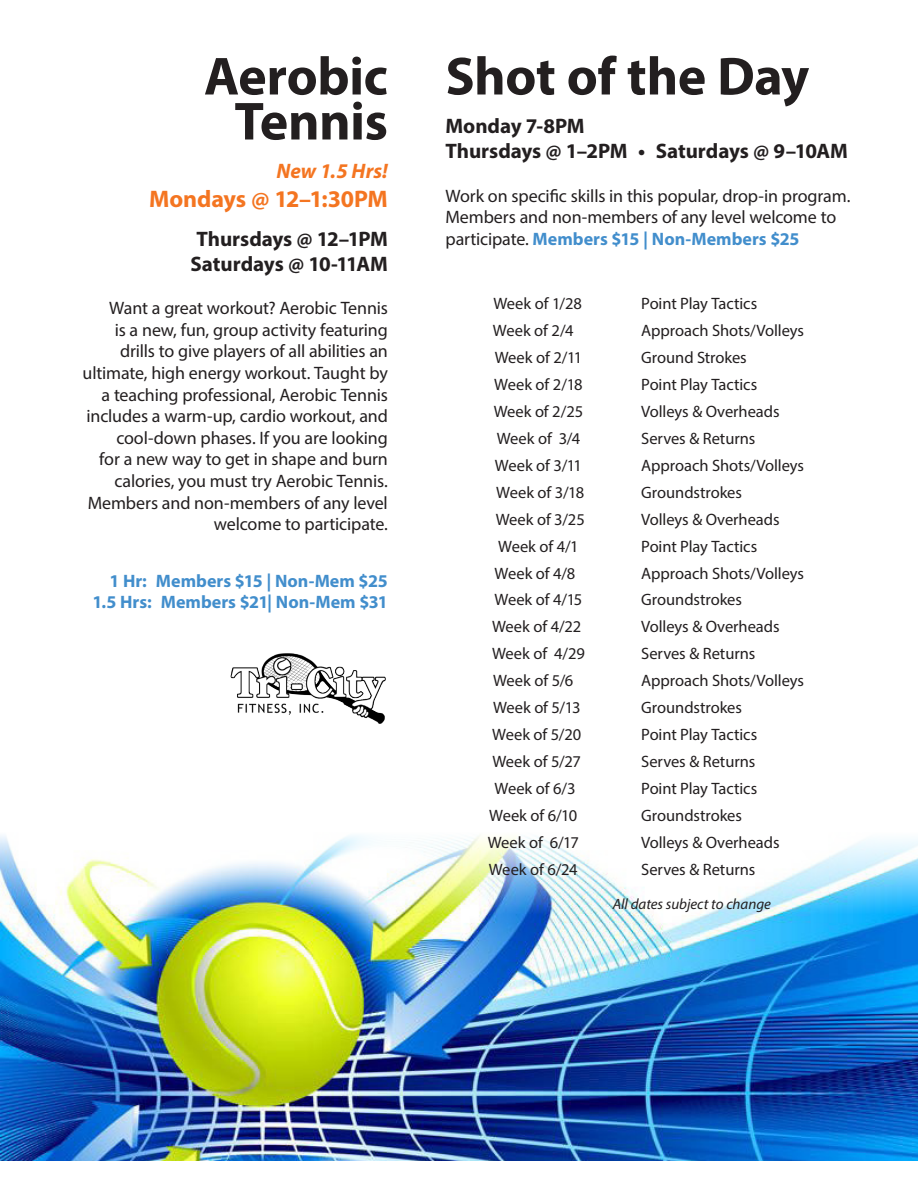
<style>
.page{position:relative;width:918px;height:1188px;background:#fff}
.page>*{position:absolute;margin:0;border:0;box-sizing:border-box;transform-origin:0 0}
.t1{font:700 54px/45px "Myriad Pro";letter-spacing:-.01em;color:#231f20;text-align:center}
.t2{font:700 24px "Myriad Pro";letter-spacing:-.005em;color:#f47521}
.t3{font:700 21px/25.2px "Myriad Pro";letter-spacing:-.005em;color:#231f20}
.t4{font:italic 700 21px "Myriad Pro";color:#f47521}
.t5{font:18px/21.6px "Myriad Pro";letter-spacing:-.01em;color:#231f20}
.t6{font:700 18px "Myriad Pro";color:#428ecc}
.t7{font:16.5px "Myriad Pro";letter-spacing:-.005em;color:#231f20}
.t8{font:italic 15px "Myriad Pro";color:#231f20}
.s1{font-weight:700;color:#428ecc}
</style>
<div class="page">
<img style="left:0;top:835px;width:918px;height:326px">
<img style="left:230px;top:653px;width:156px;height:71px">
<p class="t1" style="left:204px;top:52px;width:185px">Aerobic<br>Tennis</p>
<p class="t4" style="left:276px;top:157px;width:113px">New 1.5 Hrs!</p>
<p class="t2" style="left:149px;top:183px;width:240px">Mondays @ 12–1:30PM</p>
<p class="t3" style="left:191px;top:225px;width:199px">Thursdays @ 12–1PM<br>Saturdays @ 10-11AM</p>
<p class="t5" style="left:83px;top:297px;width:307px;text-align:right">Want a great workout? Aerobic Tennis<br>is a new, fun, group activity featuring drills to give players of all abilities an ultimate, high energy workout. Taught by a teaching professional, Aerobic Tennis includes a warm-up, cardio workout, and cool-down phases. If you are looking<br>for a new way to get in shape and burn calories, you must try Aerobic Tennis.<br>Members and non-members of any level welcome to participate.</p>
<p class="t6" style="left:109px;top:569px;width:280px">1 Hr: Members $15 | Non-Mem $25</p>
<p class="t6" style="left:92px;top:591px;width:297px">1.5 Hrs: Members $21| Non-Mem $31</p>
<p class="t1" style="left:446px;top:52px;width:365px">Shot of the Day</p>
<p class="t3" style="left:446px;top:113px;width:404px">Monday 7-8PM<br>Thursdays @ 1–2PM • Saturdays @ 9–10AM</p>
<p class="t5" style="left:446px;top:184px;width:406px">Work on specific skills in this popular, drop-in program.</p>
<p class="t5" style="left:446px;top:206px;width:392px">Members and non-members of any level welcome to participate. <span class="s1">Members $15 | Non-Members $25</span></p>
<p class="t7" style="left:493px;top:293px;width:90px">Week of 1/28</p>
<p class="t7" style="left:641px;top:293px;width:118px">Point Play Tactics</p>
<p class="t7" style="left:493px;top:320px;width:82px">Week of 2/4</p>
<p class="t7" style="left:641px;top:320px;width:164px">Approach Shots/Volleys</p>
<p class="t7" style="left:495px;top:347px;width:89px">Week of 2/11</p>
<p class="t7" style="left:641px;top:347px;width:107px">Ground Strokes</p>
<p class="t7" style="left:494px;top:374px;width:90px">Week of 2/18</p>
<p class="t7" style="left:641px;top:374px;width:118px">Point Play Tactics</p>
<p class="t7" style="left:494px;top:401px;width:91px">Week of 2/25</p>
<p class="t7" style="left:641px;top:401px;width:140px">Volleys &amp; Overheads</p>
<p class="t7" style="left:497px;top:428px;width:85px">Week of 3/4</p>
<p class="t7" style="left:641px;top:428px;width:115px">Serves &amp; Returns</p>
<p class="t7" style="left:495px;top:455px;width:89px">Week of 3/11</p>
<p class="t7" style="left:641px;top:455px;width:164px">Approach Shots/Volleys</p>
<p class="t7" style="left:496px;top:482px;width:89px">Week of 3/18</p>
<p class="t7" style="left:641px;top:482px;width:102px">Groundstrokes</p>
<p class="t7" style="left:496px;top:509px;width:91px">Week of 3/25</p>
<p class="t7" style="left:641px;top:509px;width:140px">Volleys &amp; Overheads</p>
<p class="t7" style="left:498px;top:536px;width:82px">Week of 4/1</p>
<p class="t7" style="left:641px;top:536px;width:118px">Point Play Tactics</p>
<p class="t7" style="left:495px;top:563px;width:82px">Week of 4/8</p>
<p class="t7" style="left:641px;top:563px;width:164px">Approach Shots/Volleys</p>
<p class="t7" style="left:495px;top:589px;width:89px">Week of 4/15</p>
<p class="t7" style="left:641px;top:589px;width:102px">Groundstrokes</p>
<p class="t7" style="left:492px;top:616px;width:91px">Week of 4/22</p>
<p class="t7" style="left:641px;top:616px;width:140px">Volleys &amp; Overheads</p>
<p class="t7" style="left:492px;top:643px;width:94px">Week of 4/29</p>
<p class="t7" style="left:641px;top:643px;width:115px">Serves &amp; Returns</p>
<p class="t7" style="left:493px;top:670px;width:82px">Week of 5/6</p>
<p class="t7" style="left:641px;top:670px;width:164px">Approach Shots/Volleys</p>
<p class="t7" style="left:493px;top:697px;width:89px">Week of 5/13</p>
<p class="t7" style="left:641px;top:697px;width:102px">Groundstrokes</p>
<p class="t7" style="left:492px;top:724px;width:90px">Week of 5/20</p>
<p class="t7" style="left:641px;top:724px;width:118px">Point Play Tactics</p>
<p class="t7" style="left:492px;top:751px;width:90px">Week of 5/27</p>
<p class="t7" style="left:641px;top:751px;width:115px">Serves &amp; Returns</p>
<p class="t7" style="left:495px;top:778px;width:82px">Week of 6/3</p>
<p class="t7" style="left:641px;top:778px;width:118px">Point Play Tactics</p>
<p class="t7" style="left:489px;top:805px;width:90px">Week of 6/10</p>
<p class="t7" style="left:641px;top:805px;width:102px">Groundstrokes</p>
<p class="t7" style="left:488px;top:832px;width:93px">Week of 6/17</p>
<p class="t7" style="left:641px;top:832px;width:140px">Volleys &amp; Overheads</p>
<p class="t7" style="left:489px;top:859px;width:90px">Week of 6/24</p>
<p class="t7" style="left:641px;top:859px;width:115px">Serves &amp; Returns</p>
<p class="t8" style="left:613px;top:895px;width:160px">All dates subject to change</p>
</div>
